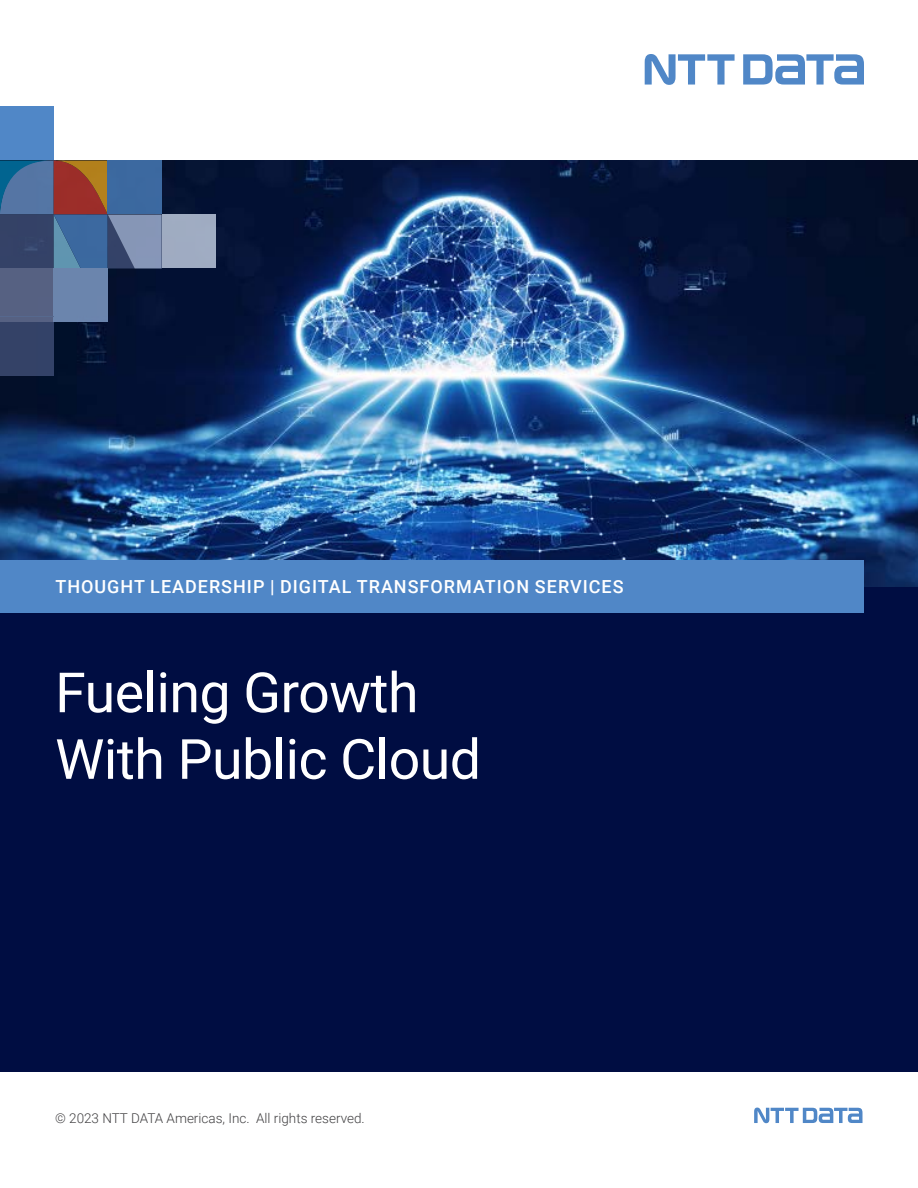
<style>
.page{position:relative;width:918px;height:1188px;background:#fff}
.page>*{position:absolute;margin:0;border:0;box-sizing:border-box;transform-origin:0 0}
.Document_Title{font:55.5px/66.6px "Roboto";letter-spacing:-.01em;color:#fff}
.Industry___Practice{font:500 18px "Roboto";letter-spacing:.055em;color:#fff}
.t1{font:300 13.5px "Roboto";color:#414042}
</style>
<div class="page">
<svg style="left:743px;top:54px;width:121px;height:31px"></svg>
<svg style="left:645px;top:54px;width:90px;height:31px"></svg>
<svg style="left:754px;top:1108px;width:109px;height:15px"></svg>
<img style="left:0;top:160px;width:918px;height:427px">
<div style="left:0;top:587px;width:918px;height:484px;background:#000d42"></div>
<div style="left:0;top:268px;width:54px;height:54px;background:#566182"></div>
<div style="left:54px;top:268px;width:54px;height:54px;background:#6b85ad"></div>
<div style="left:162px;top:214px;width:54px;height:54px;background:#9facc2"></div>
<div style="left:0;top:322px;width:54px;height:54px;background:#344267"></div>
<svg style="left:0;top:161px;width:162px;height:108px;background:#576382"></svg>
<div style="left:0;top:106px;width:54px;height:54px;background:#5087c7"></div>
<div style="left:0;top:560px;width:864px;height:53px;background:#5087c7"></div>
<p class="Industry___Practice" style="left:55px;top:574px;width:570px">THOUGHT LEADERSHIP | DIGITAL TRANSFORMATION SERVICES</p>
<p class="Document_Title" style="left:55px;top:657px;width:427px">Fueling Growth<br>With Public Cloud</p>
<p class="t1" style="left:55px;top:1109px;width:311px">© 2023 NTT DATA Americas, Inc. All rights reserved.</p>
</div>
